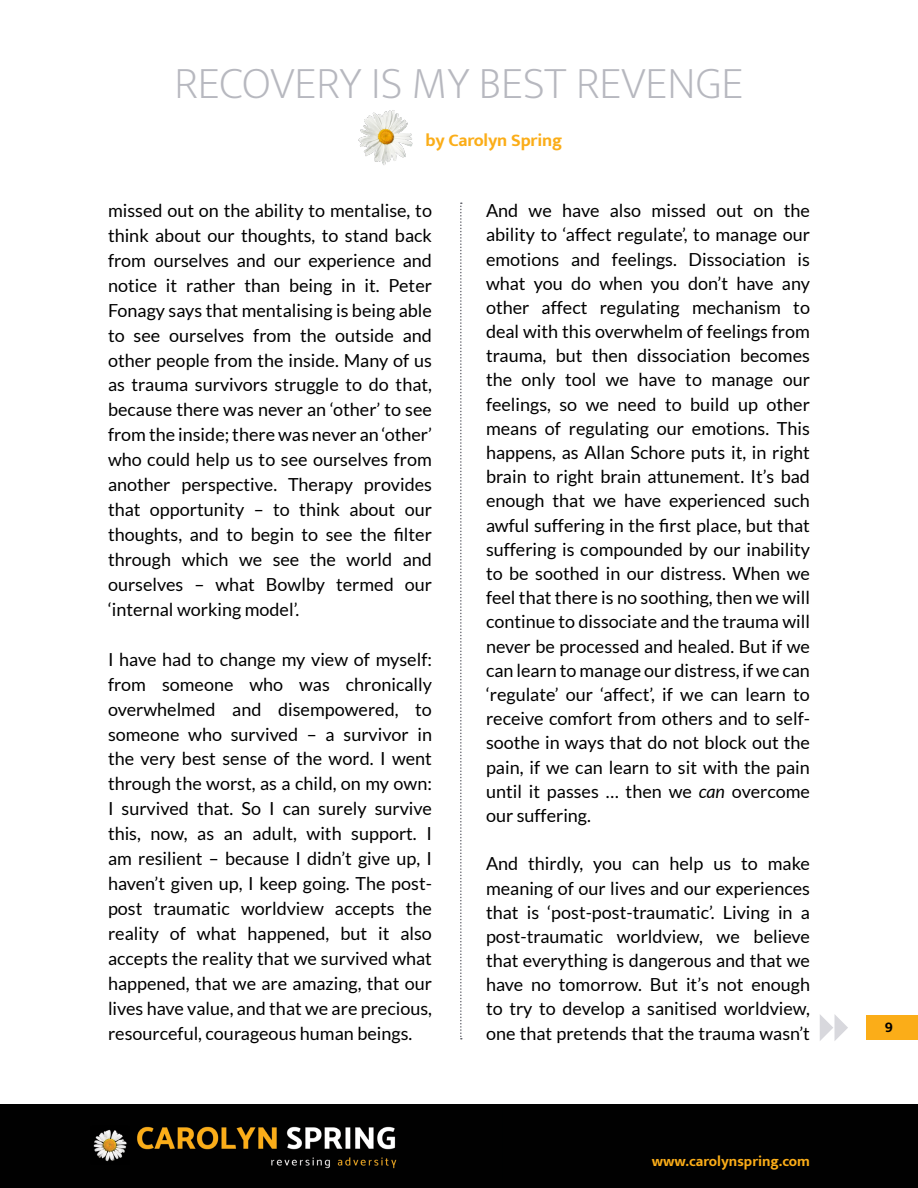
<style>
.page{position:relative;width:918px;height:1188px;background:#fff}
.page>*{position:absolute;margin:0;border:0;box-sizing:border-box;transform-origin:0 0}
.t1{font:200 45px "Mukta";color:#b7b8bf}
.t2{font:18px/24.2px "Lato";color:#000;text-align:justify}
.t3{font:700 18px "Mukta";letter-spacing:-.01em;color:#fbad18}
.t4{font:700 15px "Mukta";color:#fbad18}
.t5{font:700 15px "Mukta";color:#000}
.s1{font-style:italic}
</style>
<div class="page">
<img style="left:358px;top:110px;width:55px;height:55px">
<svg style="left:460px;top:203px;width:2px;height:837px"></svg>
<div style="left:0;top:1104px;width:918px;height:84px;background:#010101"></div>
<img style="left:93px;top:1126px;width:304px;height:43px">
<svg style="left:820px;top:1014px;width:28px;height:27px"></svg>
<div style="left:867px;top:1015px;width:51px;height:25px;background:#fbad18"></div>
<h1 class="t1" style="left:175px;top:47px;width:570px">RECOVERY IS MY BEST REVENGE</h1>
<p class="t3" style="left:425px;top:129px;width:138px">by Carolyn Spring</p>
<p class="t2" style="left:108px;top:198px;width:326px;line-height:24.9px">missed out on the ability to mentalise, to think about our thoughts, to stand back from ourselves and our experience and notice it rather than being in it. Peter Fonagy says that mentalising is being able to see ourselves from the outside and other people from the inside. Many of us as trauma survivors struggle to do that, because there was never an ‘other’ to see from the inside; there was never an ‘other’ who could help us to see ourselves from another perspective. Therapy provides that opportunity – to think about our thoughts, and to begin to see the filter through which we see the world and ourselves – what Bowlby termed our ‘internal working model’.</p>
<p class="t2" style="left:108px;top:647px;width:326px;line-height:24.9px">I have had to change my view of myself: from someone who was chronically overwhelmed and disempowered, to someone who survived – a survivor in the very best sense of the word. I went through the worst, as a child, on my own:<br>I survived that. So I can surely survive this, now, as an adult, with support. I am resilient – because I didn’t give up, I haven’t given up, I keep going. The post&shy;post traumatic worldview accepts the reality of what happened, but it also accepts the reality that we survived what happened, that we are amazing, that our lives have value, and that we are precious, resourceful, courageous human beings.</p>
<p class="t2" style="left:486px;top:198px;width:326px">And we have also missed out on the ability to ‘affect regulate’, to manage our emotions and feelings. Dissociation is what you do when you don’t have any other affect regulating mechanism to deal with this overwhelm of feelings from trauma, but then dissociation becomes the only tool we have to manage our feelings, so we need to build up other means of regulating our emotions. This happens, as Allan Schore puts it, in right brain to right brain attunement. It’s bad enough that we have experienced such awful suffering in the first place, but that suffering is compounded by our inability to be soothed in our distress. When we feel that there is no soothing, then we will continue to dissociate and the trauma will never be processed and healed. But if we can learn to manage our distress, if we can ‘regulate’ our ‘affect’, if we can learn to receive comfort from others and to self&shy;soothe in ways that do not block out the pain, if we can learn to sit with the pain until it passes … then we <span class="s1">can</span> overcome our suffering.</p>
<p class="t2" style="left:486px;top:852px;width:326px">And thirdly, you can help us to make meaning of our lives and our experiences that is ‘post-post-traumatic’. Living in a post-traumatic worldview, we believe that everything is dangerous and that we have no tomorrow. But it’s not enough to try to develop a sanitised worldview, one that pretends that the trauma wasn’t</p>
<p class="t4" style="left:652px;top:1152px;width:160px">www.carolynspring.com</p>
<p class="t5" style="left:885px;top:1018px;width:10px">9</p>
</div>
